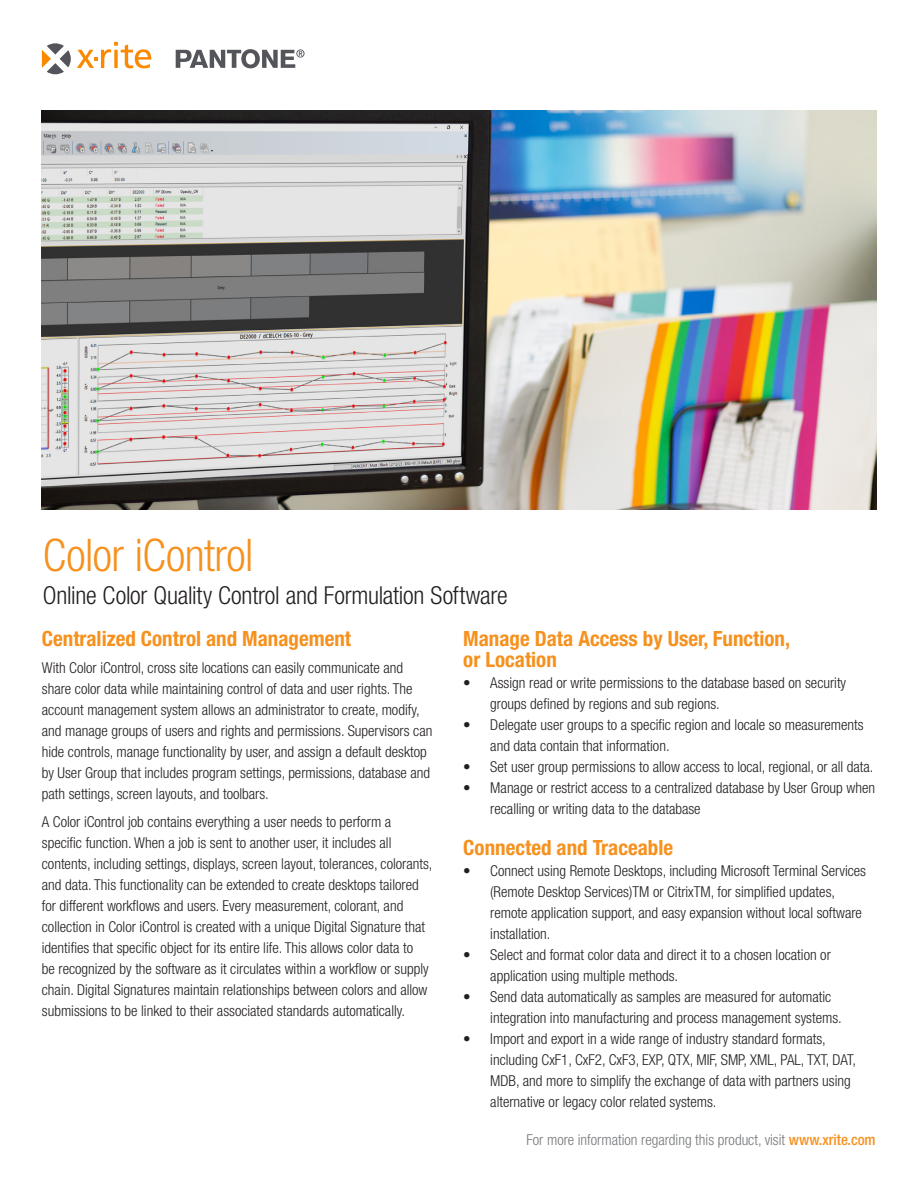
<style>
.page{position:relative;width:918px;height:1188px;background:#fff}
.page>*{position:absolute;margin:0;border:0;box-sizing:border-box;transform-origin:0 0}
.SellSheet-H1__title{font:300 condensed 45px "Helvetica Neue LT Std";letter-spacing:-.01em;color:#f6911e}
.SellSheet-H1{font:300 condensed 24.75px "Helvetica Neue LT Std";letter-spacing:-.01em;color:#231f20}
.SellSheet-Body{font:700 condensed 21px/21px "Helvetica Neue LT Std";color:#f6911e}
.SellSheet-Body-2{font:300 condensed 15px/21px "Helvetica Neue LT Std";color:#231f20}
.t1{font:300 condensed 15px "Helvetica Neue LT Std";color:#76787b}
.s1{font-weight:500;color:#f6911e}
</style>
<div class="page">
<svg style="left:176px;top:49px;width:129px;height:19px"></svg>
<svg style="left:77px;top:42px;width:74px;height:26px"></svg>
<svg style="left:42px;top:43px;width:29px;height:31px"></svg>
<img style="left:42px;top:110px;width:834px;height:400px">
<p class="SellSheet-H1__title" style="left:43px;top:529px;width:212px">Color iControl</p>
<p class="SellSheet-H1" style="left:43px;top:581px;width:466px">Online Color Quality Control and Formulation Software</p>
<p class="SellSheet-Body" style="left:463px;top:627px;width:328px">Manage Data Access by User, Function, or Location</p>
<p class="SellSheet-Body-2" style="left:490px;top:672px;width:357px;text-indent:-27px">• Assign read or write permissions to the database based on security groups defined by regions and sub regions.</p>
<p class="SellSheet-Body-2" style="left:490px;top:714px;width:375px;text-indent:-27px">• Delegate user groups to a specific region and locale so measurements and data contain that information.</p>
<p class="SellSheet-Body-2" style="left:463px;top:756px;width:412px">• Set user group permissions to allow access to local, regional, or all data.</p>
<p class="SellSheet-Body-2" style="left:490px;top:777px;width:386px;text-indent:-27px">• Manage or restrict access to a centralized database by User Group when recalling or writing data to the database</p>
<p class="SellSheet-Body" style="left:463px;top:837px;width:211px">Connected and Traceable</p>
<p class="SellSheet-Body-2" style="left:490px;top:860px;width:377px;text-indent:-27px">• Connect using Remote Desktops, including Microsoft Terminal Services (Remote Desktop Services)TM or CitrixTM, for simplified updates, remote application support, and easy expansion without local software installation.</p>
<p class="SellSheet-Body-2" style="left:490px;top:944px;width:342px;text-indent:-27px">• Select and format color data and direct it to a chosen location or application using multiple methods.</p>
<p class="SellSheet-Body-2" style="left:490px;top:986px;width:353px;text-indent:-27px">• Send data automatically as samples are measured for automatic integration into manufacturing and process management systems.</p>
<p class="SellSheet-Body-2" style="left:490px;top:1028px;width:367px;text-indent:-27px">• Import and export in a wide range of industry standard formats, including CxF1, CxF2, CxF3, EXP, QTX, MIF, SMP, XML, PAL, TXT, DAT, MDB, and more to simplify the exchange of data with partners using alternative or legacy color related systems.</p>
<p class="SellSheet-Body" style="left:42px;top:627px;width:311px">Centralized Control and Management</p>
<p class="SellSheet-Body-2" style="left:42px;top:658px;width:392px">With Color iControl, cross site locations can easily communicate and share color data while maintaining control of data and user rights. The account management system allows an administrator to create, modify, and manage groups of users and rights and permissions. Supervisors can hide controls, manage functionality by user, and assign a default desktop by User Group that includes program settings, permissions, database and path settings, screen layouts, and toolbars.</p>
<p class="SellSheet-Body-2" style="left:42px;top:811px;width:392px">A Color iControl job contains everything a user needs to perform a specific function. When a job is sent to another user, it includes all contents, including settings, displays, screen layout, tolerances, colorants, and data. This functionality can be extended to create desktops tailored for different workflows and users. Every measurement, colorant, and collection in Color iControl is created with a unique Digital Signature that identifies that specific object for its entire life. This allows color data to<br>be recognized by the software as it circulates within a workflow or supply chain. Digital Signatures maintain relationships between colors and allow submissions to be linked to their associated standards automatically.</p>
<p class="t1" style="left:527px;top:1131px;width:351px">For more information regarding this product, visit <span class="s1">www.xrite.com</span></p>
</div>
